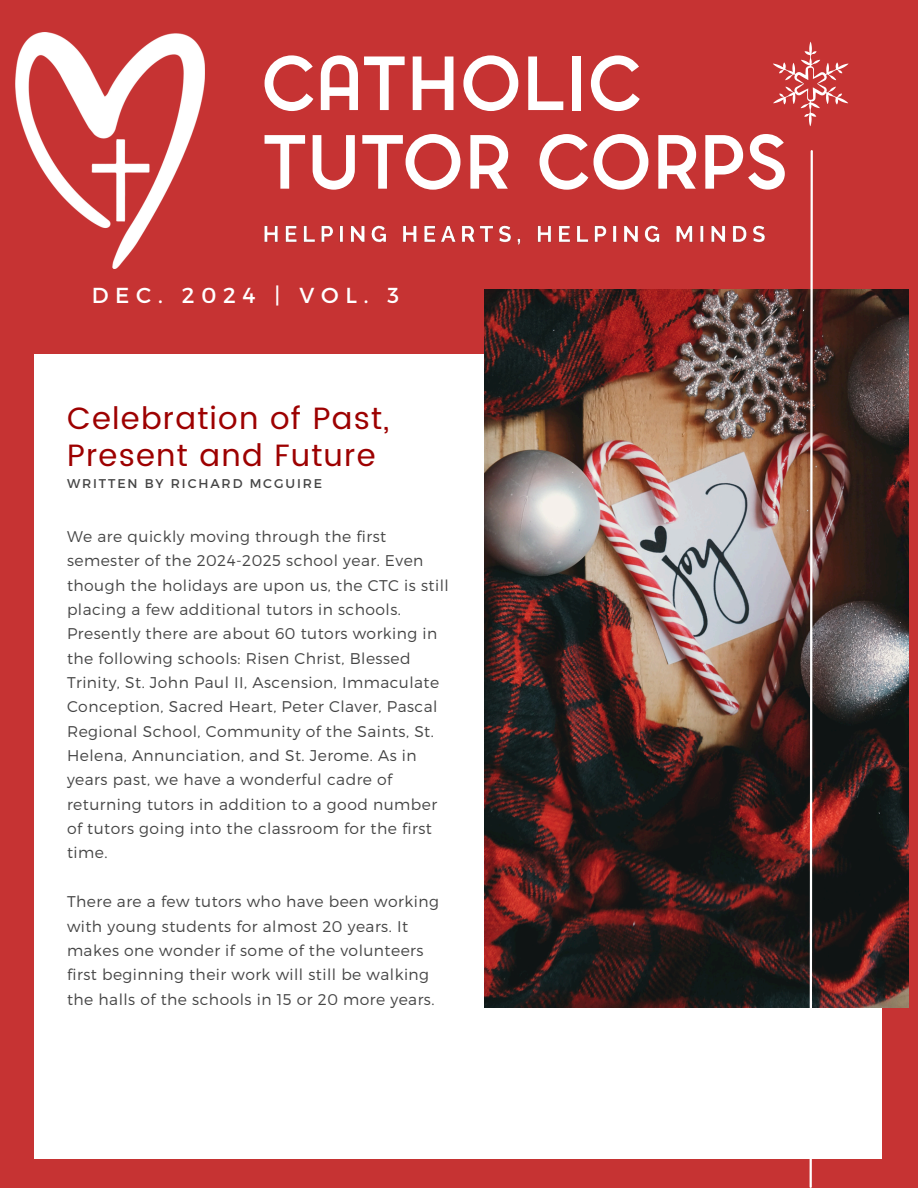
<style>
.page{position:relative;width:918px;height:1188px;background:#c63333}
.page>*{position:absolute;margin:0;border:0;box-sizing:border-box;transform-origin:0 0}
.t1{font:30.9px/37.2px "Poppins";letter-spacing:.04em;color:#9d0000}
.t2{font:21.75px "Montserrat";letter-spacing:.31em;color:#fff}
.t3{font:300 15.45px/24.3px "Montserrat";letter-spacing:.03em;color:#454545}
.t4{font:12.75px "Montserrat";letter-spacing:.15em;color:#454545}
</style>
<div class="page">
<div style="left:35px;top:354px;width:847px;height:805px;background:#fff"></div>
<img style="left:484px;top:289px;width:424px;height:719px">
<img style="left:808px;top:150px;width:6px;height:1038px">
<svg style="left:773px;top:42px;width:75px;height:84px"></svg>
<img style="left:16px;top:32px;width:189px;height:236px">
<svg style="left:265px;top:55px;width:48px;height:56px"></svg>
<svg style="left:321px;top:55px;width:37px;height:55px"></svg>
<svg style="left:364px;top:56px;width:41px;height:54px"></svg>
<svg style="left:413px;top:56px;width:40px;height:54px"></svg>
<svg style="left:463px;top:55px;width:55px;height:56px"></svg>
<svg style="left:528px;top:56px;width:35px;height:54px"></svg>
<div style="left:572px;top:56px;width:9px;height:54px;background:#fff"></div>
<svg style="left:591px;top:55px;width:49px;height:56px"></svg>
<svg style="left:265px;top:135px;width:40px;height:54px"></svg>
<svg style="left:313px;top:169px;width:42px;height:21px"></svg>
<svg style="left:362px;top:134px;width:98px;height:56px"></svg>
<svg style="left:470px;top:135px;width:38px;height:54px"></svg>
<svg style="left:540px;top:134px;width:48px;height:56px"></svg>
<svg style="left:594px;top:134px;width:54px;height:56px"></svg>
<svg style="left:658px;top:135px;width:38px;height:54px"></svg>
<svg style="left:705px;top:134px;width:80px;height:56px"></svg>
<img style="left:264px;top:225px;width:501px;height:20px">
<p class="t2" style="left:92px;top:281px;width:309px">DEC. 2024 | VOL. 3</p>
<p class="t1" style="left:67px;top:400px;width:324px">Celebration of Past,<br>Present and Future</p>
<p class="t4" style="left:67px;top:475px;width:257px">WRITTEN BY RICHARD MCGUIRE</p>
<p class="t3" style="left:67px;top:524px;width:383px">We are quickly moving through the first semester of the 2024-2025 school year. Even though the holidays are upon us, the CTC is still placing a few additional tutors in schools.<br>Presently there are about 60 tutors working in the following schools: Risen Christ, Blessed Trinity, St. John Paul II, Ascension, Immaculate Conception, Sacred Heart, Peter Claver, Pascal Regional School, Community of the Saints, St.<br>Helena, Annunciation, and St. Jerome. As in years past, we have a wonderful cadre of returning tutors in addition to a good number of tutors going into the classroom for the first time.</p>
<h2 class="t3" style="left:67px;top:889px;width:373px">There are a few tutors who have been working with young students for almost 20 years. It makes one wonder if some of the volunteers first beginning their work will still be walking the halls of the schools in 15 or 20 more years.</h2>
</div>
